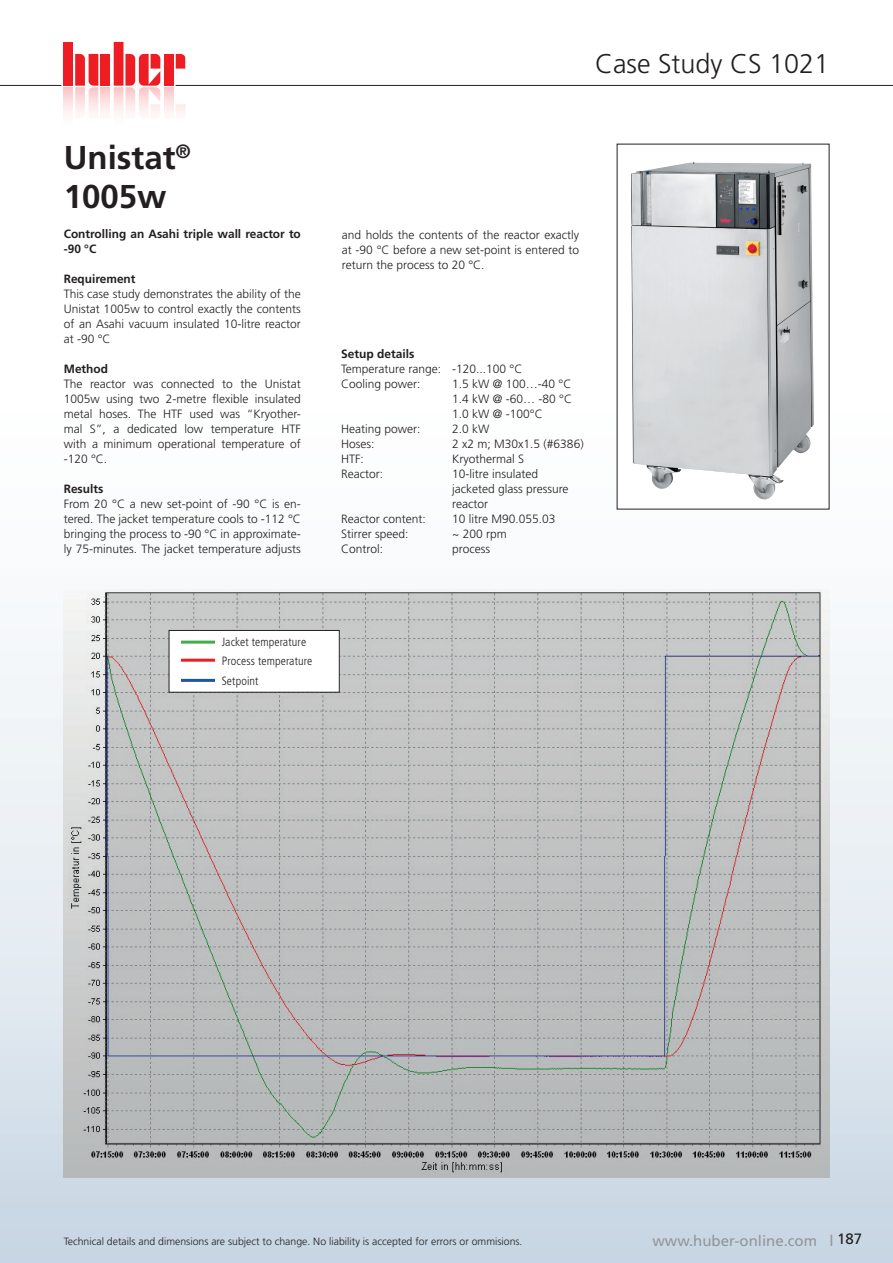
<style>
.page{position:relative;width:893px;height:1263px;background:#fff}
.page>*{position:absolute;margin:0;border:0;box-sizing:border-box;transform-origin:0 0}
.t1{font:700 33px/39.6px "Frutiger LT Std";color:#231f20}
.t2{font:300 27px "Frutiger LT Std";color:#231f20}
.t3{font:15px "Frutiger LT Std";color:#939598}
.t4{font:300 12px/15px "Frutiger LT Std";color:#231f20;text-align:justify}
.t5{font:700 12px/15px "Frutiger LT Std";color:#231f20}
.t6{font:300 condensed 12px/19.5px "Frutiger LT Std";letter-spacing:.01em;color:#231f20}
.t7{font:300 10.5px "Frutiger LT Std";color:#231f20}
.s1{color:#231f20}
</style>
<div class="page">
<img style="left:0;top:238px;width:893px;height:1025px">
<div style="left:0;top:46px;width:381px;height:218px;background:#fff"></div>
<hr style="left:0;top:85px;width:893px;height:1px;background:#231f20">
<svg style="left:61px;top:42px;width:124px;height:72px"></svg>
<img style="left:64px;top:589px;width:765px;height:589px">
<div style="left:169px;top:630px;width:170px;height:62px;background:#fff"></div>
<div style="left:169px;top:630px;width:171px;height:63px;border:1px solid #231f20"></div>
<hr style="left:181px;top:641px;width:34px;height:3px;background:#40ae49">
<hr style="left:181px;top:659px;width:34px;height:3px;background:#ee1d23">
<hr style="left:181px;top:679px;width:34px;height:3px;background:#1e56a6">
<div style="left:617px;top:144px;width:212px;height:365px;background:#fff"></div>
<img style="left:631px;top:162px;width:183px;height:338px">
<h1 class="t1" style="left:64px;top:138px;width:129px">Unistat<sup>®<br></sup>1005w</h1>
<p class="t5" style="left:64px;top:227px;width:239px">Controlling an Asahi triple wall reactor to -90 °C</p>
<p class="t5" style="left:64px;top:272px;width:73px">Requirement</p>
<p class="t4" style="left:64px;top:287px;width:239px">This case study demonstrates the ability of the Unistat 1005w to control exactly the contents of an Asahi vacuum insulated 10-litre reactor at -90 °C</p>
<p class="t5" style="left:64px;top:362px;width:46px">Method</p>
<p class="t4" style="left:64px;top:377px;width:239px">The reactor was connected to the Unistat 1005w using two 2-metre flexible insulated metal hoses. The HTF used was “Kryother&shy;mal S”, a dedicated low temperature HTF with a minimum operational temperature of -120 °C.</p>
<p class="t5" style="left:64px;top:482px;width:41px">Results</p>
<p class="t4" style="left:64px;top:497px;width:239px">From 20 °C a new set-point of -90 °C is en&shy;tered. The jacket temperature cools to -112 °C bringing the process to -90 °C in approximate&shy;ly 75-minutes. The jacket temperature adjusts</p>
<h2 class="t2" style="left:595px;top:49px;width:236px">Case Study CS 1021</h2>
<p class="t4" style="left:342px;top:227px;width:239px">and holds the contents of the reactor exactly at -90 °C before a new set-point is entered to return the process to 20 °C.</p>
<p class="t5" style="left:341px;top:347px;width:75px">Setup details</p>
<p class="t4" style="left:341px;top:362px;width:183px">Temperature range: -120...100 °C<br>Cooling power:</p>
<p class="t4" style="left:452px;top:377px;width:121px">1.5 kW @ 100…-40 °C 1.4 kW @ -60… -80 °C 1.0 kW @ -100°C</p>
<p class="t4" style="left:341px;top:422px;width:81px">Heating power:</p>
<p class="t4" style="left:452px;top:422px;width:39px">2.0 kW</p>
<p class="t4" style="left:341px;top:437px;width:35px">Hoses:</p>
<p class="t4" style="left:452px;top:437px;width:133px">2 x2 m; M30x1.5 (#6386)</p>
<p class="t4" style="left:341px;top:452px;width:24px">HTF:</p>
<p class="t4" style="left:452px;top:452px;width:73px">Kryothermal S</p>
<p class="t4" style="left:341px;top:467px;width:43px">Reactor:</p>
<p class="t4" style="left:452px;top:467px;width:118px;text-align:left">10-litre insulated jacketed glass pressure reactor</p>
<p class="t4" style="left:341px;top:512px;width:86px">Reactor content:</p>
<p class="t4" style="left:452px;top:512px;width:105px">10 litre M90.055.03</p>
<p class="t4" style="left:341px;top:527px;width:69px">Stirrer speed:</p>
<p class="t4" style="left:452px;top:527px;width:56px">~ 200 rpm</p>
<p class="t4" style="left:341px;top:542px;width:43px">Control:</p>
<p class="t4" style="left:452px;top:542px;width:39px">process</p>
<p class="t6" style="left:222px;top:632px;width:92px">Jacket temperature<br>Process temperature<br>Setpoint</p>
<p class="t7" style="left:64px;top:1236px;width:460px">Technical details and dimensions are subject to change. No liability is accepted for errors or ommisions.</p>
<p class="t3" style="left:652px;top:1231px;width:211px">www.huber-online.com l <span class="s1">187</span></p>
</div>
